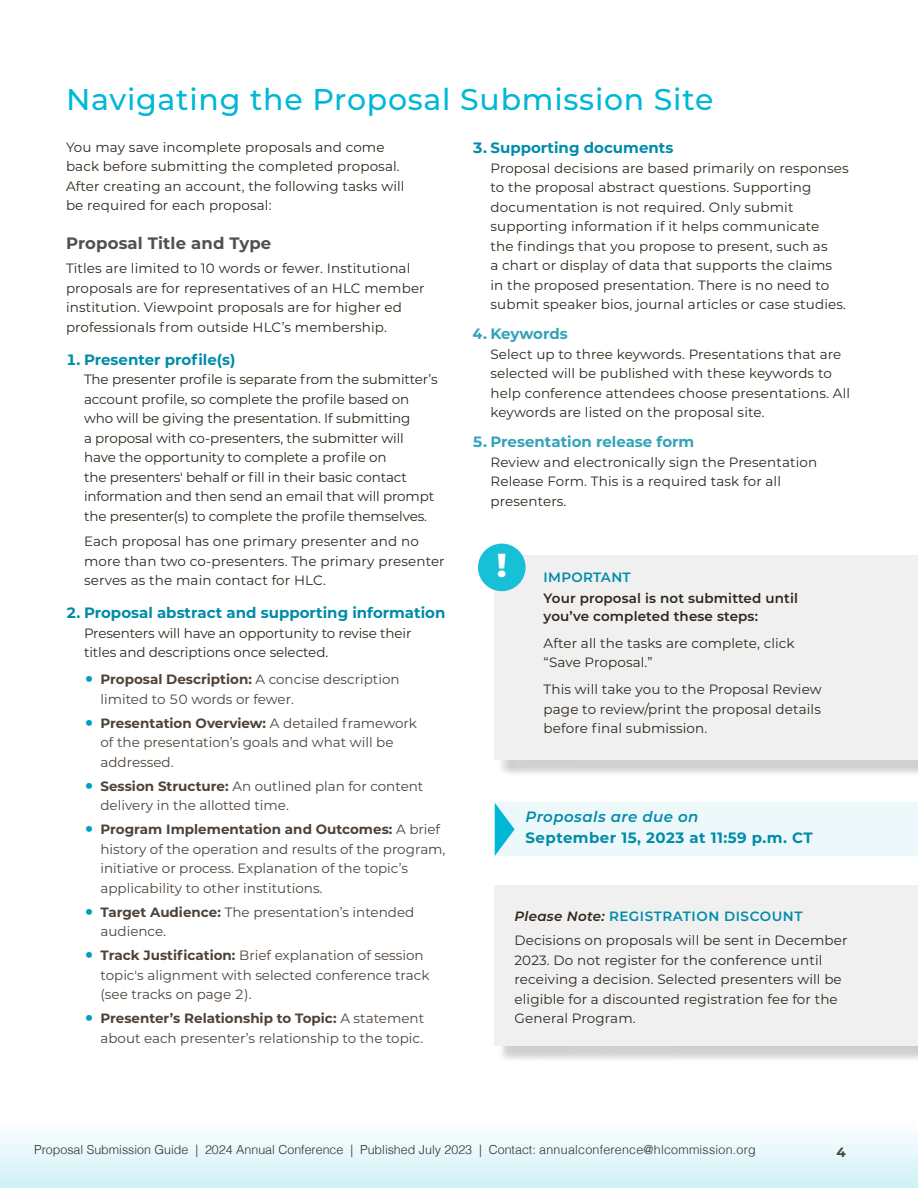
<style>
.page{position:relative;width:918px;height:1188px;background:#fff}
.page>*{position:absolute;margin:0;border:0;box-sizing:border-box;transform-origin:0 0}
.t1{font:800 33.15px "Montserrat";color:#fff}
.Header_2{font:500 30px "Montserrat";letter-spacing:.025em;color:#00b8d6}
.Header_3{font:700 16.5px "Montserrat";letter-spacing:.01em;color:#50504f}
.body{font:700 15px "Montserrat";color:#008ca9}
.body-2{font:700 15px/21px "Montserrat";letter-spacing:.03em;color:#008ca9}
.t2{font:700 15px "Montserrat";color:#33a3ba}
.body-3{font:13.5px/19.5px "Montserrat";letter-spacing:.01em;color:#30261c}
.t3{font:13.5px/19.5px "Montserrat";color:#4d4239}
.body-4{font:13.5px/19.5px "Montserrat";letter-spacing:-.01em;color:#30261c}
.body-5{font:600 13.5px/18px "Montserrat";letter-spacing:.01em;color:#30261c}
.Header_3-2{font:600 13.5px "Montserrat";letter-spacing:.04em;color:#008ca9}
.body-6{font:600 13.5px "Montserrat";letter-spacing:.02em;color:#008ca9}
.t4{font:700 13.5px "Montserrat";color:#4d4239}
.t5{font:300 12.45px "Helvetica";color:#30261c}
.s1{font-weight:900;font-size:18px;color:#009fc3}
.s2{font-weight:700}
.s3{font-weight:600;font-style:italic}
.s4{font-style:italic;color:#30261c}
</style>
<div class="page">
<div style="left:494px;top:803px;width:424px;height:53px;background:#edf8fb"></div>
<div style="left:498px;top:560px;width:420px;height:217px;background:#000;opacity:.19"></div>
<div style="left:494px;top:556px;width:424px;height:204px;background:#f0f0f0"></div>
<div style="left:498px;top:890px;width:420px;height:173px;background:#000;opacity:.19"></div>
<div style="left:494px;top:886px;width:424px;height:160px;background:#f0f0f0"></div>
<div style="left:478px;top:544px;width:48px;height:47px;background:#17bfd7;border-radius:50%"></div>
<svg style="left:495px;top:803px;width:20px;height:53px"></svg>
<div style="left:0;top:1119px;width:918px;height:69px;background:linear-gradient(to bottom,#fffefe,#cef1f7)"></div>
<p class="Header_2" style="left:66px;top:78px;width:649px">Navigating the Proposal Submission Site</p>
<p class="body-3" style="left:66px;top:137px;width:340px">You may save incomplete proposals and come back before submitting the completed proposal.<br>After creating an account, the following tasks will be required for each proposal:</p>
<p class="Header_3" style="left:66px;top:232px;width:207px">Proposal Title and Type</p>
<p class="body-3" style="left:66px;top:258px;width:360px">Titles are limited to 10 words or fewer. Institutional proposals are for representatives of an HLC member institution. Viewpoint proposals are for higher ed professionals from outside HLC’s membership.</p>
<p class="body" style="left:66px;top:349px;width:171px">1. Presenter profile(s)</p>
<p class="body-4" style="left:84px;top:369px;width:355px">The presenter profile is separate from the submitter’s account profile, so complete the profile based on who will be giving the presentation. If submitting<br>a proposal with co-presenters, the submitter will have the opportunity to complete a profile on<br>the presenters' behalf or fill in their basic contact information and then send an email that will prompt the presenter(s) to complete the profile themselves.</p>
<p class="body-3" style="left:84px;top:531px;width:362px">Each proposal has one primary presenter and no more than two co-presenters. The primary presenter serves as the main contact for HLC.</p>
<p class="body" style="left:66px;top:602px;width:381px">2. Proposal abstract and supporting information</p>
<p class="body-4" style="left:84px;top:623px;width:329px">Presenters will have an opportunity to revise their titles and descriptions once selected.</p>
<p class="t3" style="left:100px;top:669px;width:301px;text-indent:-15px"><span class="s1">•</span> <span class="s2">Proposal Description:</span> A concise description limited to 50 words or fewer.</p>
<p class="t3" style="left:100px;top:713px;width:318px;text-indent:-15px"><span class="s1">•</span> <span class="s2">Presentation Overview:</span> A detailed framework of the presentation’s goals and what will be addressed.</p>
<p class="t3" style="left:100px;top:776px;width:324px;text-indent:-15px"><span class="s1">•</span> <span class="s2">Session Structure:</span> An outlined plan for content delivery in the allotted time.</p>
<p class="t3" style="left:100px;top:819px;width:347px;text-indent:-15px"><span class="s1">•</span> <span class="s2">Program Implementation and Outcomes:</span> A brief history of the operation and results of the program, initiative or process. Explanation of the topic’s applicability to other institutions.</p>
<p class="t3" style="left:100px;top:902px;width:315px;text-indent:-15px"><span class="s1">•</span> <span class="s2">Target Audience:</span> The presentation’s intended audience.</p>
<p class="t3" style="left:100px;top:945px;width:330px;text-indent:-15px"><span class="s1">•</span> <span class="s2">Track Justification:</span> Brief explanation of session topic's alignment with selected conference track (see tracks on page 2).</p>
<p class="t3" style="left:86px;top:1008px;width:340px;text-align:right"><span class="s1">•</span> <span class="s2">Presenter’s Relationship to Topic:</span> A statement about each presenter’s relationship to the topic.</p>
<p class="body" style="left:472px;top:137px;width:202px">3. Supporting documents</p>
<p class="body-3" style="left:490px;top:158px;width:360px">Proposal decisions are based primarily on responses to the proposal abstract questions. Supporting documentation is not required. Only submit supporting information if it helps communicate<br>the findings that you propose to present, such as<br>a chart or display of data that supports the claims<br>in the proposed presentation. There is no need to submit speaker bios, journal articles or case studies.</p>
<p class="t2" style="left:472px;top:323px;width:97px">4. Keywords</p>
<p class="body-3" style="left:490px;top:344px;width:361px">Select up to three keywords. Presentations that are selected will be published with these keywords to help conference attendees choose presentations. All keywords are listed on the proposal site.</p>
<p class="t2" style="left:472px;top:431px;width:223px">5. Presentation release form</p>
<p class="body-3" style="left:490px;top:452px;width:328px">Review and electronically sign the Presentation<br>Release Form. This is a required task for all presenters.</p>
<p class="t1" style="left:497px;top:541px;width:11px">!</p>
<p class="body-6" style="left:544px;top:568px;width:89px">IMPORTANT</p>
<p class="body-5" style="left:544px;top:589px;width:256px">Your proposal is not submitted until you’ve completed these steps:</p>
<p class="body-3" style="left:544px;top:633px;width:253px">After all the tasks are complete, click “Save Proposal.”</p>
<p class="body-3" style="left:544px;top:679px;width:280px;text-align:justify">This will take you to the Proposal Review page to review/print the proposal details before final submission.</p>
<p class="body-2" style="left:526px;top:806px;width:289px"><span class="s3">Proposals are due on<br></span>September 15, 2023 at 11:59 p.m. CT</p>
<p class="Header_3-2" style="left:515px;top:907px;width:289px"><span class="s4">Please Note:</span> REGISTRATION DISCOUNT</p>
<p class="body-3" style="left:515px;top:930px;width:335px">Decisions on proposals will be sent in December 2023. Do not register for the conference until receiving a decision. Selected presenters will be eligible for a discounted registration fee for the General Program.</p>
<p class="t5" style="left:34px;top:1139px;width:723px">Proposal Submission Guide | 2024 Annual Conference | Published July 2023 | Contact: annualconference@hlcommission.org</p>
<p class="t4" style="left:836px;top:1142px;width:11px">4</p>
</div>
